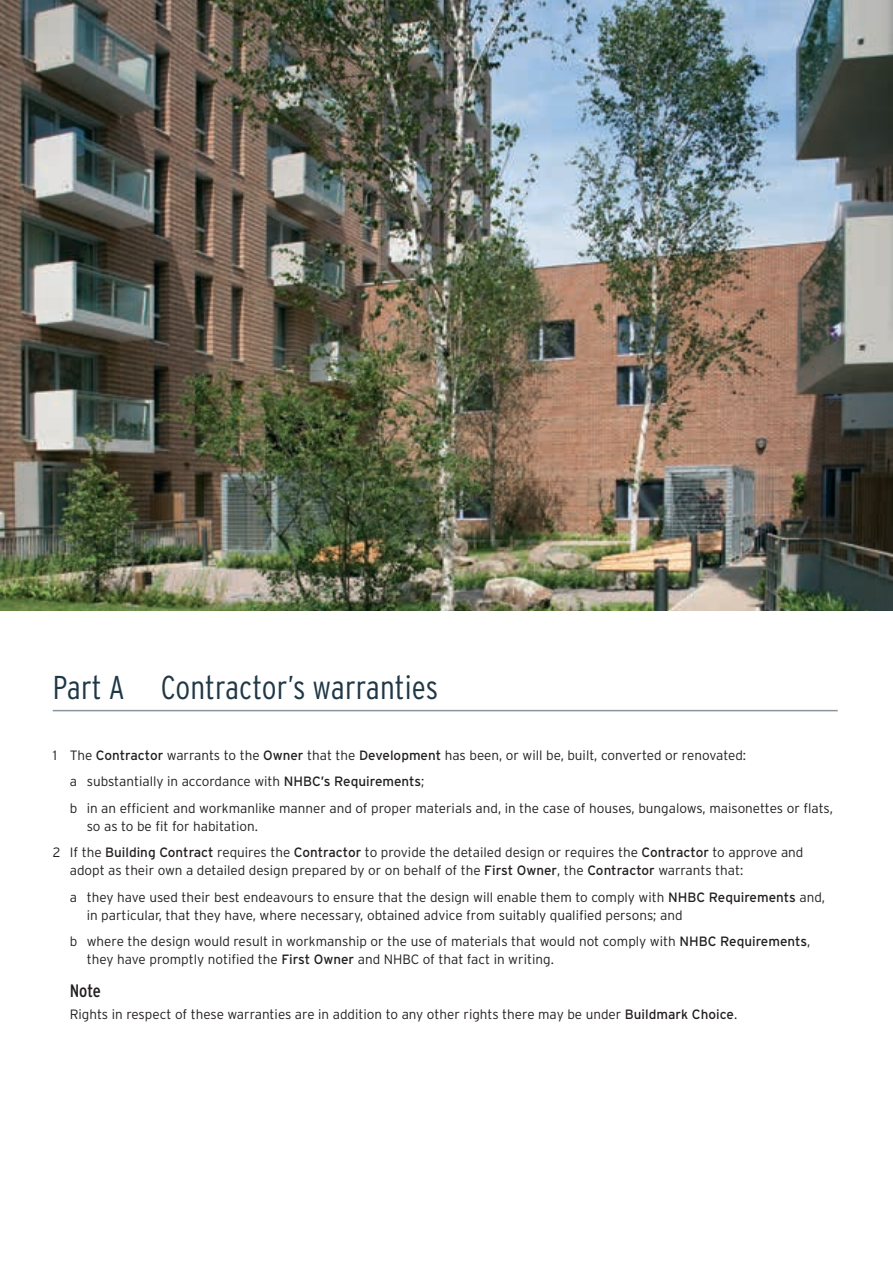
<style>
.page{position:relative;width:893px;height:1263px;background:#fff}
.page>*{position:absolute;margin:0;border:0;box-sizing:border-box;transform-origin:0 0}
.t1{font:300 condensed 33px "Interstate";letter-spacing:.005em;color:#203746}
.t2{font:condensed 18px "Interstate";color:#231f20}
.t3{font:300 13.5px/26.5px "Interstate";color:#231f20}
.s1{font-weight:400}
</style>
<div class="page">
<hr style="left:53px;top:710px;width:785px;height:1px;background:#8b949d">
<img style="left:0;top:0;width:893px;height:611px">
<h1 class="t1" style="left:53px;top:669px;width:387px">Part A Contractor’s warranties</h1>
<p class="t3" style="left:70px;top:742px;width:765px;text-indent:-17px">1 The <span class="s1">Contractor</span> warrants to the <span class="s1">Owner</span> that the <span class="s1">Development</span> has been, or will be, built, converted or renovated:<br>a substantially in accordance with <span class="s1">NHBC’s Requirements</span>;<br>b in an efficient and workmanlike manner and of proper materials and, in the case of houses, bungalows, maisonettes or flats,</p>
<p class="t3" style="left:53px;top:813px;width:752px;text-indent:34px">so as to be fit for habitation.<br>2 If the <span class="s1">Building Contract</span> requires the <span class="s1">Contractor</span> to provide the detailed design or requires the <span class="s1">Contractor</span> to approve and</p>
<p class="t3" style="left:70px;top:857px;width:757px">adopt as their own a detailed design prepared by or on behalf of the <span class="s1">First Owner</span>, the <span class="s1">Contractor</span> warrants that:<br>a they have used their best endeavours to ensure that the design will enable them to comply with <span class="s1">NHBC Requirements</span> and,</p>
<p class="t3" style="left:70px;top:902px;width:742px;text-indent:17px">in particular, that they have, where necessary, obtained advice from suitably qualified persons; and<br>b where the design would result in workmanship or the use of materials that would not comply with <span class="s1">NHBC Requirements</span>,</p>
<p class="t3" style="left:87px;top:946px;width:469px">they have promptly notified the <span class="s1">First Owner</span> and NHBC of that fact in writing.</p>
<h2 class="t2" style="left:70px;top:980px;width:33px">Note</h2>
<p class="t3" style="left:70px;top:1001px;width:669px">Rights in respect of these warranties are in addition to any other rights there may be under <span class="s1">Buildmark Choice</span>.</p>
</div>
